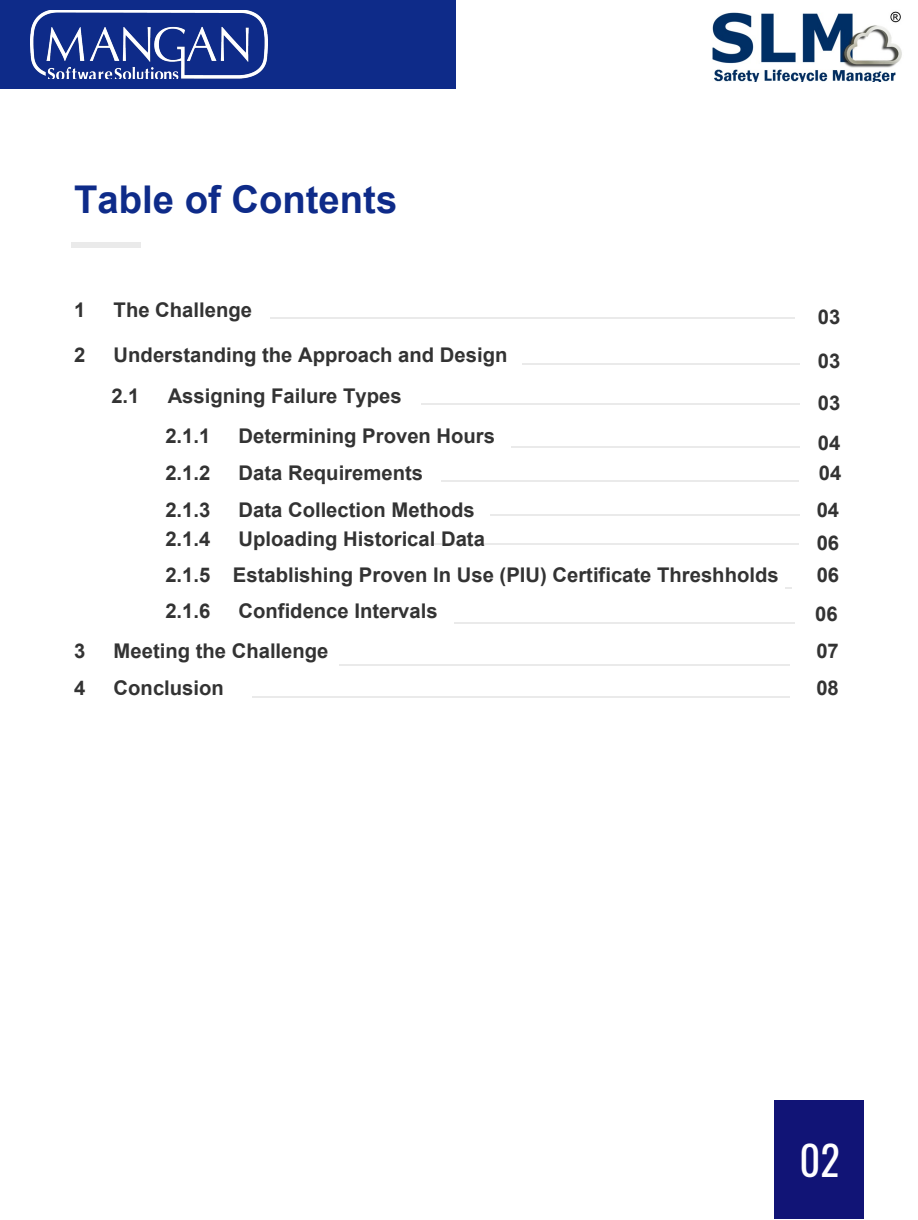
<style>
.page{position:relative;width:918px;height:1220px;background:#fff}
.page>*{position:absolute;margin:0;border:0;box-sizing:border-box;transform-origin:0 0}
.t1{font:40.5px "Oswald";color:#fff}
.t2{font:700 38.25px "Arial";color:#0e2b89}
.t3{font:700 20.25px/43.8px "Arial";color:#333}
</style>
<div class="page">
<div style="left:774px;top:1100px;width:90px;height:118px;background:#111476"></div>
<hr style="left:270px;top:317px;width:524px;height:1px;background:#eaeaea">
<hr style="left:522px;top:363px;width:278px;height:2px;background:#eaeaea">
<div style="left:0;top:0;width:456px;height:89px;background:#0e2b89"></div>
<hr style="left:422px;top:403px;width:378px;height:1px;background:#eaeaea">
<hr style="left:512px;top:447px;width:288px;height:1px;background:#eaeaea">
<hr style="left:441px;top:480px;width:358px;height:2px;background:#eaeaea">
<div style="left:71px;top:242px;width:70px;height:6px;background:#eaeaea"></div>
<img style="left:30px;top:10px;width:238px;height:69px">
<img style="left:712px;top:11px;width:190px;height:70px">
<hr style="left:491px;top:514px;width:309px;height:1px;background:#eaeaea">
<hr style="left:425px;top:543px;width:374px;height:2px;background:#eaeaea">
<hr style="left:455px;top:622px;width:340px;height:1px;background:#eaeaea">
<hr style="left:252px;top:696px;width:538px;height:1px;background:#eaeaea">
<hr style="left:340px;top:664px;width:450px;height:1px;background:#eaeaea">
<h2 class="t2" style="left:74px;top:174px;width:325px">Table of Contents</h2>
<p class="t3" style="left:74px;top:289px;width:13px">1</p>
<p class="t3" style="left:114px;top:289px;width:140px">The Challenge</p>
<p class="t3" style="left:818px;top:296px;width:24px">03<br>03</p>
<p class="t3" style="left:818px;top:383px;width:24px;line-height:40.5px">03<br>04</p>
<p class="t3" style="left:819px;top:451px;width:24px">04</p>
<p class="t3" style="left:74px;top:334px;width:13px">2</p>
<p class="t3" style="left:114px;top:334px;width:395px">Understanding the Approach and Design</p>
<p class="t3" style="left:111px;top:374px;width:30px">2.1</p>
<p class="t3" style="left:168px;top:374px;width:236px">Assigning Failure Types</p>
<p class="t3" style="left:165px;top:415px;width:47px">2.1.1</p>
<p class="t3" style="left:239px;top:415px;width:258px">Determining Proven Hours</p>
<p class="t3" style="left:165px;top:451px;width:47px">2.1.2</p>
<p class="t3" style="left:239px;top:451px;width:186px">Data Requirements</p>
<p class="t3" style="left:165px;top:488px;width:47px">2.1.3</p>
<p class="t3" style="left:239px;top:488px;width:238px">Data Collection Methods</p>
<p class="t3" style="left:817px;top:488px;width:24px">04</p>
<p class="t3" style="left:165px;top:517px;width:47px">2.1.4</p>
<p class="t3" style="left:239px;top:517px;width:248px">Uploading Historical Data</p>
<p class="t3" style="left:817px;top:522px;width:24px">06</p>
<p class="t3" style="left:165px;top:557px;width:615px;line-height:36px">2.1.5 Establishing Proven In Use (PIU) Certificate Threshholds<br>2.1.6</p>
<p class="t3" style="left:817px;top:553px;width:24px">06</p>
<p class="t3" style="left:239px;top:589px;width:201px">Confidence Intervals</p>
<p class="t3" style="left:815px;top:593px;width:24px">06</p>
<p class="t3" style="left:74px;top:630px;width:13px">3</p>
<p class="t3" style="left:114px;top:630px;width:216px">Meeting the Challenge</p>
<p class="t3" style="left:74px;top:666px;width:13px">4</p>
<p class="t3" style="left:114px;top:666px;width:112px">Conclusion</p>
<p class="t3" style="left:816px;top:630px;width:24px">07</p>
<p class="t3" style="left:816px;top:666px;width:24px">08</p>
<h1 class="t1" style="left:800px;top:1124px;width:42px">02</h1>
</div>
